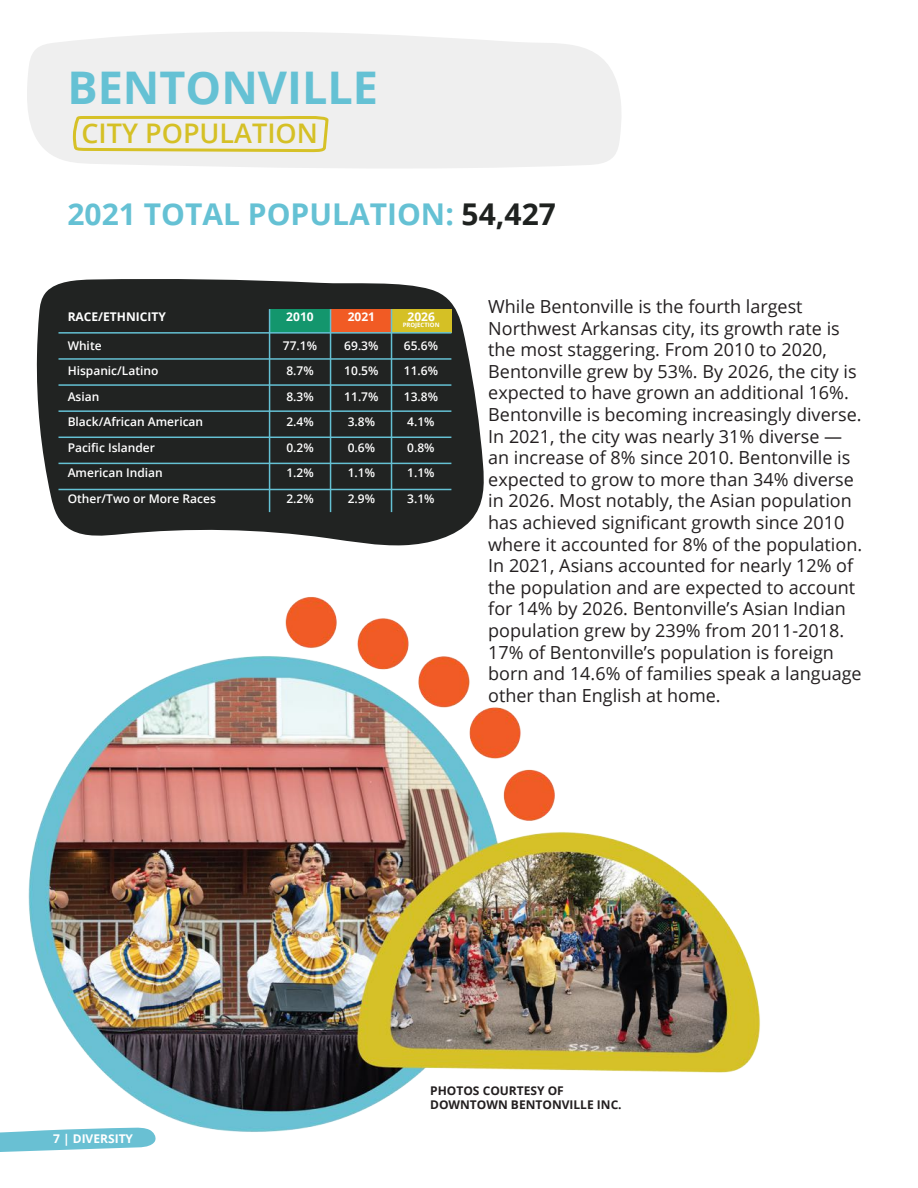
<style>
.page{position:relative;width:918px;height:1188px;background:#fff}
.page>*{position:absolute;margin:0;border:0;box-sizing:border-box;transform-origin:0 0}
.t1{font:700 45px "Open Sans";color:#65c1d4}
.t2{font:700 30px "Open Sans";color:#65c1d4}
.t3{font:600 27px "Open Sans";color:#d5c025}
.t4{font:18px/21.6px "Open Sans";color:#231f20}
.t5{font:600 12px/25.5px "Open Sans";color:#fff}
.t6{font:700 12px/14.4px "Open Sans";color:#231f20}
.t7{font:700 12px "Open Sans";color:#fff}
.t8{font:700 6px "Open Sans";color:#fff}
.s1{color:#1f2220}
</style>
<div class="page">
<img style="left:28px;top:597px;width:732px;height:535px">
<svg style="left:27px;top:32px;width:594px;height:136px;fill:#efefef"></svg>
<svg style="left:71px;top:114px;width:259px;height:40px"></svg>
<svg style="left:36px;top:279px;width:448px;height:267px;fill:#212322"></svg>
<div style="left:270px;top:309px;width:60px;height:24px;background:#13966d"></div>
<div style="left:331px;top:309px;width:60px;height:24px;background:#f15b24"></div>
<div style="left:391px;top:309px;width:60px;height:24px;background:#d5c025"></div>
<hr style="left:58px;top:332px;width:393px;height:2px;background:#65c1d4">
<hr style="left:58px;top:489px;width:393px;height:1px;background:#65c1d4">
<hr style="left:58px;top:410px;width:393px;height:2px;background:#65c1d4">
<hr style="left:58px;top:358px;width:393px;height:2px;background:#65c1d4">
<hr style="left:58px;top:463px;width:393px;height:1px;background:#65c1d4">
<hr style="left:58px;top:384px;width:393px;height:2px;background:#65c1d4">
<hr style="left:58px;top:437px;width:393px;height:1px;background:#65c1d4">
<hr style="left:269px;top:309px;width:1px;height:203px;background:#65c1d4">
<hr style="left:330px;top:309px;width:1px;height:203px;background:#65c1d4">
<hr style="left:391px;top:309px;width:1px;height:203px;background:#65c1d4">
<svg style="left:0;top:1128px;width:157px;height:24px"></svg>
<h1 class="t1" style="left:68px;top:56px;width:312px">BENTONVILLE</h1>
<h3 class="t3" style="left:82px;top:115px;width:238px">CITY POPULATION</h3>
<h2 class="t2" style="left:68px;top:193px;width:490px">2021 TOTAL POPULATION: <span class="s1">54,427</span></h2>
<p class="t7" style="left:68px;top:308px;width:100px">RACE/ETHNICITY</p>
<p class="t5" style="left:68px;top:333px;width:150px">White<br>Hispanic/Latino<br>Asian<br>Black/African American<br>Pacific Islander<br>American Indian<br>Other/Two or More Races</p>
<p class="t7" style="left:286px;top:308px;width:29px">2010</p>
<p class="t7" style="left:348px;top:308px;width:29px">2021</p>
<p class="t7" style="left:407px;top:308px;width:29px">2026</p>
<p class="t8" style="left:403px;top:320px;width:38px">PROJECTION</p>
<p class="t5" style="left:283px;top:333px;width:36px">77.1%<br>8.7%<br>8.3%<br>2.4%<br>0.2%<br>1.2%<br>2.2%</p>
<p class="t5" style="left:344px;top:333px;width:36px">69.3%<br>10.5%<br>11.7%<br>3.8%<br>0.6%<br>1.1%<br>2.9%</p>
<p class="t5" style="left:404px;top:333px;width:36px">65.6%<br>11.6%<br>13.8%<br>4.1%<br>0.8%<br>1.1%<br>3.1%</p>
<p class="t4" style="left:488px;top:295px;width:375px">While Bentonville is the fourth largest Northwest Arkansas city, its growth rate is the most staggering. From 2010 to 2020, Bentonville grew by 53%. By 2026, the city is expected to have grown an additional 16%.<br>Bentonville is becoming increasingly diverse.<br>In 2021, the city was nearly 31% diverse — an increase of 8% since 2010. Bentonville is expected to grow to more than 34% diverse in 2026. Most notably, the Asian population has achieved significant growth since 2010 where it accounted for 8% of the population.<br>In 2021, Asians accounted for nearly 12% of the population and are expected to account for 14% by 2026. Bentonville’s Asian Indian population grew by 239% from 2011-2018.<br>17% of Bentonville’s population is foreign born and 14.6% of families speak a language other than English at home.</p>
<p class="t7" style="left:53px;top:1130px;width:82px">7 | DIVERSITY</p>
<p class="t6" style="left:430px;top:1083px;width:193px">PHOTOS COURTESY OF<br>DOWNTOWN BENTONVILLE INC.</p>
</div>
